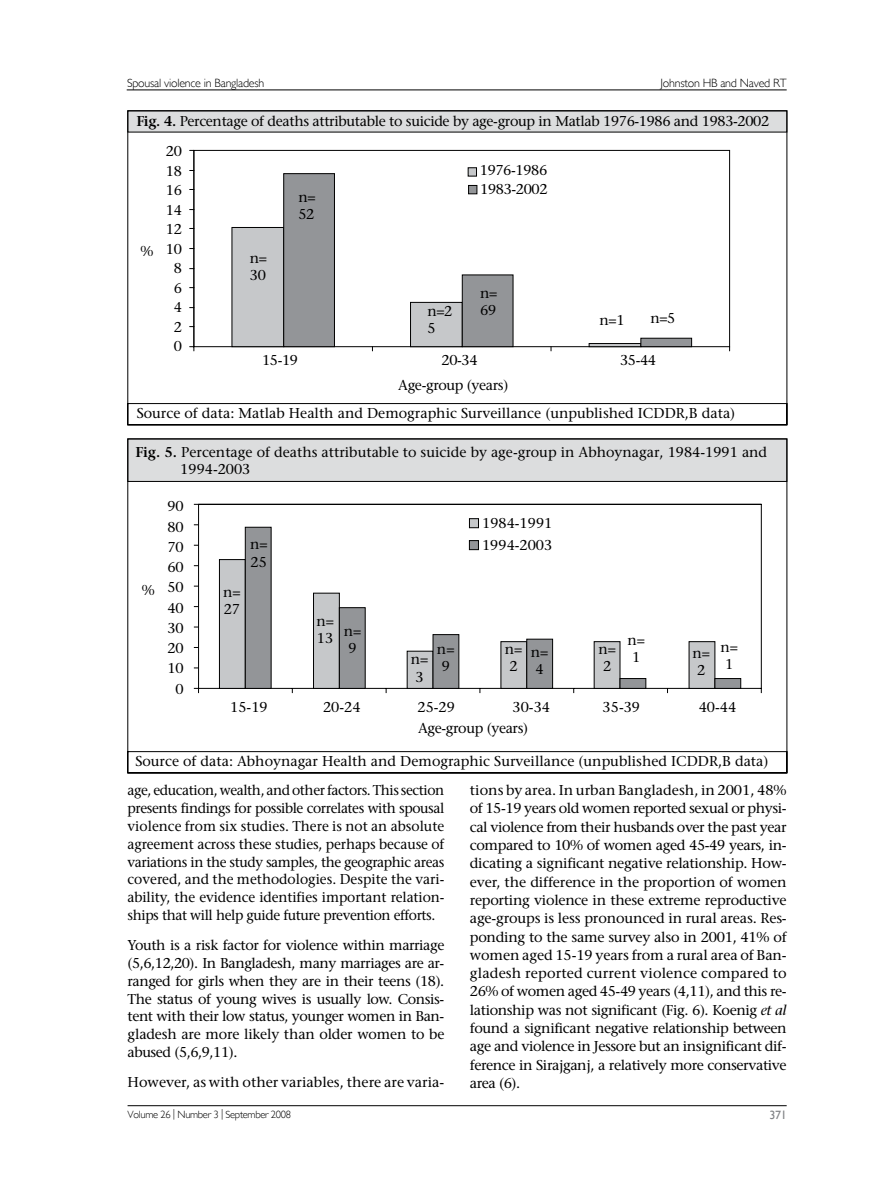
<style>
.page{position:relative;width:893px;height:1191px;background:#fff}
.page>*{position:absolute;margin:0;border:0;box-sizing:border-box;transform-origin:0 0}
.Body_Text{font:500 14.25px/17.1px "Stone Serif Std";color:#000;text-align:center}
.Body_Text-2{font:500 14.25px/19.5px "Stone Serif Std";letter-spacing:-.025em;color:#000;text-align:center}
.t1{font:300 12px "Gill Sans";letter-spacing:-.02em;color:#000}
.t2{font:12px "Gill Sans";color:#808285}
.t3{font:300 10.5px "Gill Sans";letter-spacing:-.03em;color:#000}
.s1{font-weight:600}
.s2{font-style:italic}
</style>
<div class="page">
<hr style="left:127px;top:90px;width:660px;height:1px;background:#000">
<hr style="left:128px;top:1105px;width:659px;height:1px;background:#000">
<svg style="left:128px;top:439px;width:659px;height:334px"></svg>
<svg style="left:198px;top:504px;width:564px;height:189px"></svg>
<div style="left:469px;top:518px;width:10px;height:10px;background:#c6c8ca;border:1px solid #000"></div>
<div style="left:469px;top:540px;width:10px;height:10px;background:#939598;border:1px solid #000"></div>
<div style="left:219px;top:559px;width:26px;height:129px;background:#c6c8ca;border:1px solid #000"></div>
<div style="left:313px;top:593px;width:27px;height:95px;background:#c6c8ca;border:1px solid #000"></div>
<div style="left:407px;top:651px;width:26px;height:37px;background:#c6c8ca;border:1px solid #000"></div>
<div style="left:501px;top:641px;width:26px;height:47px;background:#c6c8ca"></div>
<div style="left:594px;top:641px;width:26px;height:47px;background:#c6c8ca"></div>
<div style="left:689px;top:641px;width:26px;height:47px;background:#c6c8ca"></div>
<div style="left:245px;top:527px;width:26px;height:161px;background:#939598;border:1px solid #000"></div>
<div style="left:339px;top:607px;width:26px;height:81px;background:#939598;border:1px solid #000"></div>
<div style="left:433px;top:634px;width:26px;height:54px;background:#939598;border:1px solid #000"></div>
<div style="left:526px;top:639px;width:27px;height:49px;background:#939598;border:1px solid #000"></div>
<div style="left:620px;top:678px;width:26px;height:10px;background:#939598;border:1px solid #000"></div>
<div style="left:715px;top:678px;width:26px;height:10px;background:#939598;border:1px solid #000"></div>
<svg style="left:128px;top:111px;width:659px;height:314px"></svg>
<svg style="left:190px;top:346px;width:5px;height:5px"></svg>
<hr style="left:194px;top:150px;width:1px;height:197px;background:#000">
<div style="left:468px;top:167px;width:9px;height:9px;background:#c6c8ca;border:1px solid #000"></div>
<div style="left:468px;top:185px;width:9px;height:9px;background:#939598;border:1px solid #000"></div>
<div style="left:232px;top:227px;width:52px;height:120px;background:#c6c8ca;border:1px solid #000"></div>
<div style="left:410px;top:302px;width:52px;height:45px;background:#c6c8ca;border:1px solid #000"></div>
<svg style="left:589px;top:343px;width:52px;height:4px"></svg>
<div style="left:283px;top:173px;width:52px;height:174px;background:#939598;border:1px solid #000"></div>
<div style="left:462px;top:275px;width:51px;height:72px;background:#939598;border:1px solid #000"></div>
<div style="left:641px;top:338px;width:51px;height:9px;background:#939598;border:1px solid #000"></div>
<p class="t1" style="left:127px;top:76px;width:139px">Spousal violence in Bangladesh</p>
<p class="t1" style="left:661px;top:76px;width:128px">Johnston HB and Naved RT</p>
<p class="Body_Text-2" style="left:137px;top:111px;width:634px"><span class="s1">Fig. 4.</span> Percentage of deaths attributable to suicide by age-group in Matlab 1976-1986 and 1983-2002</p>
<p class="Body_Text" style="left:140px;top:243px;width:14px">%</p>
<p class="Body_Text-2" style="left:166px;top:141px;width:18px">20<br>18<br>16<br>14<br>12<br>10<br>8<br>6<br>4<br>2<br>0</p>
<p class="Body_Text" style="left:250px;top:249px;width:19px;text-align:left">n=<br>30</p>
<p class="Body_Text" style="left:298px;top:188px;width:19px;text-align:left">n=<br>52</p>
<p class="Body_Text-2" style="left:480px;top:160px;width:69px;text-align:left">1976-1986<br>1983-2002</p>
<p class="Body_Text" style="left:480px;top:284px;width:19px;text-align:left">n=<br>69</p>
<p class="Body_Text" style="left:427px;top:302px;width:27px;text-align:left">n=2<br>5</p>
<p class="Body_Text" style="left:600px;top:312px;width:27px">n=1</p>
<p class="Body_Text" style="left:650px;top:310px;width:27px">n=5</p>
<p class="Body_Text" style="left:262px;top:352px;width:38px">15-19</p>
<p class="Body_Text" style="left:442px;top:352px;width:38px">20-34</p>
<p class="Body_Text" style="left:620px;top:352px;width:38px">35-44</p>
<p class="Body_Text-2" style="left:398px;top:376px;width:112px">Age-group (years)</p>
<p class="Body_Text" style="left:137px;top:405px;width:600px">Source of data: Matlab Health and Demographic Surveillance (unpublished ICDDR,B data)</p>
<p class="Body_Text" style="left:180px;top:443px;width:588px;text-align:left;text-indent:-45px"><span class="s1">Fig. 5.</span> Percentage of deaths attributable to suicide by age-group in Abhoynagar, 1984-1991 and<br>1994-2003</p>
<p class="Body_Text" style="left:142px;top:582px;width:14px">%</p>
<p class="Body_Text" style="left:167px;top:496px;width:18px;line-height:20.2px">90<br>80<br>70<br>60<br>50<br>40<br>30<br>20<br>10<br>0</p>
<p class="Body_Text" style="left:223px;top:583px;width:19px;text-align:left">n=<br>27</p>
<p class="Body_Text" style="left:250px;top:536px;width:19px;text-align:left">n=<br>25</p>
<p class="Body_Text" style="left:316px;top:612px;width:19px;text-align:left">n=<br>13</p>
<p class="Body_Text" style="left:344px;top:622px;width:19px">n=<br>9</p>
<p class="Body_Text" style="left:482px;top:512px;width:72px;line-height:21.9px;text-align:left">1984-1991<br>1994-2003</p>
<p class="Body_Text" style="left:411px;top:651px;width:19px">n=<br>3</p>
<p class="Body_Text" style="left:437px;top:641px;width:19px">n=<br>9</p>
<p class="Body_Text" style="left:505px;top:641px;width:19px">n=<br>2</p>
<p class="Body_Text" style="left:531px;top:643px;width:19px">n=<br>4</p>
<p class="Body_Text" style="left:598px;top:640px;width:19px">n=<br>2</p>
<p class="Body_Text" style="left:627px;top:631px;width:19px">n=<br>1</p>
<p class="Body_Text" style="left:720px;top:638px;width:19px">n=<br>1</p>
<p class="Body_Text" style="left:693px;top:644px;width:19px">n=<br>2</p>
<p class="Body_Text" style="left:230px;top:698px;width:39px">15-19</p>
<p class="Body_Text" style="left:323px;top:698px;width:39px">20-24</p>
<p class="Body_Text" style="left:418px;top:698px;width:39px">25-29</p>
<p class="Body_Text" style="left:513px;top:698px;width:39px">30-34</p>
<p class="Body_Text" style="left:603px;top:698px;width:39px">35-39</p>
<p class="Body_Text" style="left:699px;top:698px;width:39px">40-44</p>
<p class="Body_Text-2" style="left:418px;top:718px;width:112px">Age-group (years)</p>
<p class="Body_Text" style="left:135px;top:753px;width:635px">Source of data: Abhoynagar Health and Demographic Surveillance (unpublished ICDDR,B data)</p>
<p class="Body_Text" style="left:128px;top:781px;width:318px;line-height:17.9px;text-align:justify">age, education, wealth, and other factors. This section presents findings for possible correlates with spousal violence from six studies. There is not an absolute agreement across these studies, perhaps because of variations in the study samples, the geographic areas covered, and the methodologies. Despite the vari&shy;ability, the evidence identifies important relation&shy;ships that will help guide future prevention efforts.</p>
<p class="Body_Text" style="left:128px;top:936px;width:318px;line-height:17.9px;text-align:justify">Youth is a risk factor for violence within marriage (5,6,12,20). In Bangladesh, many marriages are ar&shy;ranged for girls when they are in their teens (18).<br>The status of young wives is usually low. Consis&shy;tent with their low status, younger women in Ban&shy;gladesh are more likely than older women to be abused (5,6,9,11).</p>
<p class="Body_Text" style="left:128px;top:1073px;width:318px">However, as with other variables, there are varia-</p>
<p class="Body_Text" style="left:470px;top:781px;width:318px;line-height:18.3px;text-align:justify">tions by area. In urban Bangladesh, in 2001, 48% of 15-19 years old women reported sexual or physi&shy;cal violence from their husbands over the past year compared to 10% of women aged 45-49 years, in&shy;dicating a significant negative relationship. How&shy;ever, the difference in the proportion of women reporting violence in these extreme reproductive age-groups is less pronounced in rural areas. Res&shy;ponding to the same survey also in 2001, 41% of women aged 15-19 years from a rural area of Ban&shy;gladesh reported current violence compared to 26% of women aged 45-49 years (4,11), and this re&shy;lationship was not significant (Fig. 6). Koenig <span class="s2">et al </span>found a significant negative relationship between age and violence in Jessore but an insignificant dif&shy;ference in Sirajganj, a relatively more conservative area (6).</p>
<p class="t3" style="left:128px;top:1108px;width:165px">Volume 26 | Number 3 | September 2008</p>
<p class="t2" style="left:769px;top:1107px;width:19px">371</p>
</div>
